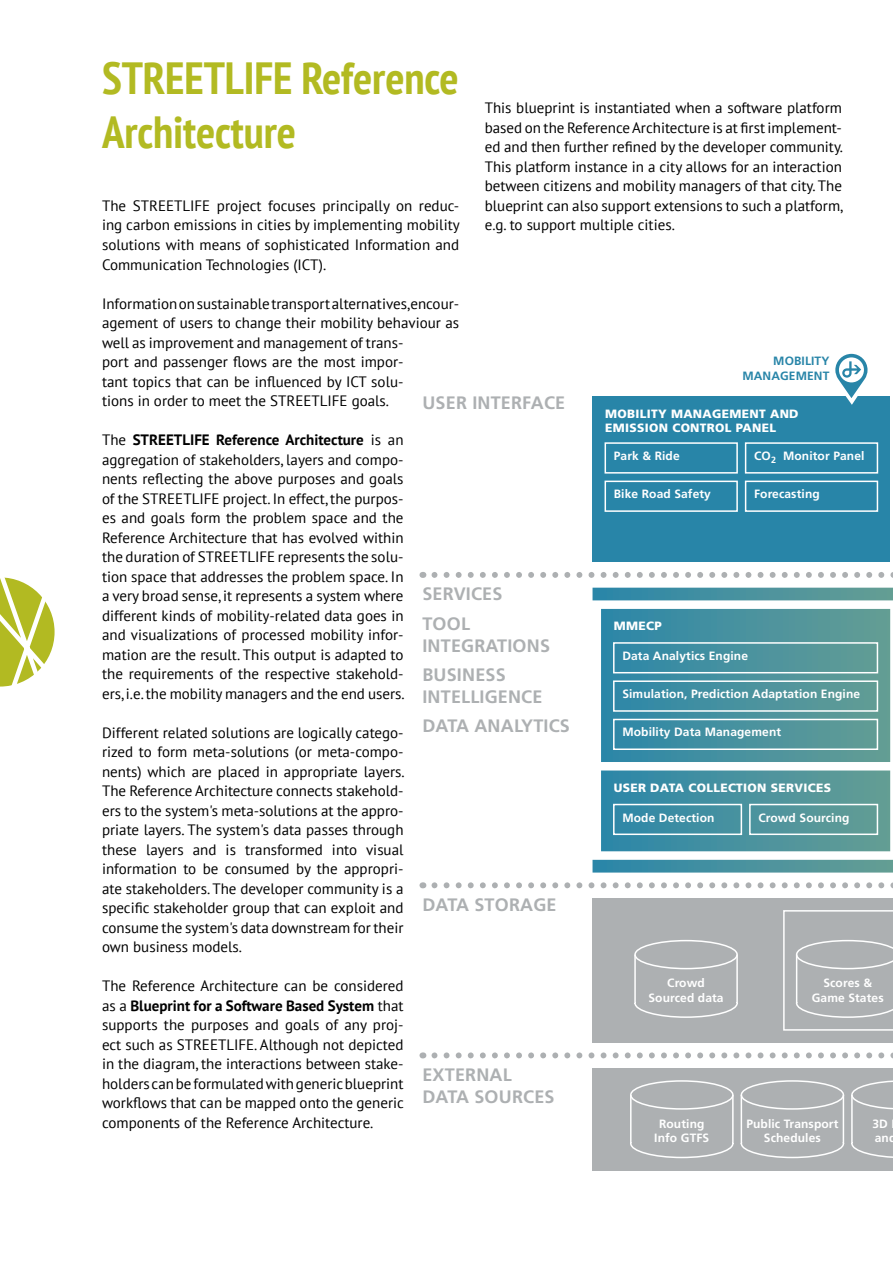
<style>
.page{position:relative;width:893px;height:1263px;background:#fff}
.page>*{position:absolute;margin:0;border:0;box-sizing:border-box;transform-origin:0 0}
.t1{font:700 condensed 45px/54px "PT Sans";letter-spacing:-.005em;color:#b2ba22}
.t2{font:700 18px/21.6px "Frutiger LT Com";letter-spacing:.01em;color:#adb0b2}
.t3{font:15px/19.5px "PT Sans";color:#000;text-align:justify}
.t4{font:700 12px/14.4px "Frutiger LT Com";letter-spacing:.01em;color:#fff;text-align:center}
.t5{font:900 12px/14.4px "Frutiger LT Com";letter-spacing:.025em;color:#fff}
.t6{font:700 12px/14.4px "Frutiger LT Com";letter-spacing:.01em;color:#2885a8;text-align:right}
.s1{font-weight:700}
</style>
<div class="page">
<svg style="left:0;top:577px;width:55px;height:110px"></svg>
<div style="left:592px;top:396px;width:298px;height:166px;background:#2885a8"></div>
<div style="left:592px;top:898px;width:301px;height:145px;background:#adb0b2"></div>
<div style="left:592px;top:1068px;width:301px;height:102px;background:#adb0b2"></div>
<svg style="left:592px;top:588px;width:301px;height:284px;background:#61a0ab"></svg>
<div style="left:604px;top:442px;width:134px;height:32px;border:2px solid #fff"></div>
<div style="left:745px;top:442px;width:133px;height:32px;border:2px solid #fff"></div>
<div style="left:604px;top:481px;width:134px;height:31px;border:2px solid #fff"></div>
<div style="left:745px;top:481px;width:133px;height:31px;border:2px solid #fff"></div>
<div style="left:613px;top:642px;width:265px;height:31px;border:2px solid #fff"></div>
<div style="left:613px;top:680px;width:265px;height:32px;border:2px solid #fff"></div>
<div style="left:613px;top:719px;width:265px;height:31px;border:2px solid #fff"></div>
<div style="left:613px;top:804px;width:129px;height:31px;border:2px solid #fff"></div>
<div style="left:749px;top:804px;width:129px;height:31px;border:2px solid #fff"></div>
<svg style="left:634px;top:957px;width:104px;height:61px"></svg>
<div style="left:634px;top:940px;width:104px;height:29px;border:2px solid #fff;border-radius:50%"></div>
<svg style="left:783px;top:910px;width:110px;height:121px"></svg>
<svg style="left:630px;top:1097px;width:104px;height:62px"></svg>
<div style="left:630px;top:1080px;width:104px;height:30px;border:2px solid #fff;border-radius:50%"></div>
<svg style="left:740px;top:1080px;width:153px;height:79px"></svg>
<div style="left:741px;top:1080px;width:103px;height:30px;border:2px solid #fff;border-radius:50%"></div>
<svg style="left:434px;top:572px;width:459px;height:6px"></svg>
<svg style="left:434px;top:882px;width:459px;height:6px"></svg>
<svg style="left:434px;top:1052px;width:459px;height:6px"></svg>
<svg style="left:835px;top:354px;width:33px;height:51px"></svg>
<h1 class="t1" style="left:102px;top:50px;width:358px">STREETLIFE Reference<br>Architecture</h1>
<p class="t3" style="left:485px;top:98px;width:360px">This blueprint is instantiated when a software platform based on the Reference Architecture is at first implement&shy;ed and then further refined by the developer community.<br>This platform instance in a city allows for an interaction between citizens and mobility managers of that city. The blueprint can also support extensions to such a platform, e.g. to support multiple cities.</p>
<p class="t3" style="left:102px;top:196px;width:359px">The STREETLIFE project focuses principally on reduc&shy;ing carbon emissions in cities by implementing mobility solutions with means of sophisticated Information and Communication Technologies (ICT).</p>
<p class="t3" style="left:102px;top:293px;width:359px;text-align:left">Information on sustainable transport alternatives,encour&shy;agement of users to change their mobility behaviour as well as improvement and management of trans-<br>port and passenger flows are the most impor-<br>tant topics that can be influenced by ICT solu-<br>tions in order to meet the STREETLIFE goals.</p>
<p class="t3" style="left:102px;top:430px;width:304px">The <span class="s1">STREETLIFE Reference Architecture</span> is an aggregation of stakeholders, layers and compo&shy;nents reflecting the above purposes and goals of the STREETLIFE project. In effect, the purpos&shy;es and goals form the problem space and the Reference Architecture that has evolved within the duration of STREETLIFE represents the solu&shy;tion space that addresses the problem space. In a very broad sense, it represents a system where different kinds of mobility-related data goes in and visualizations of processed mobility infor&shy;mation are the result. This output is adapted to the requirements of the respective stakehold&shy;ers, i.e. the mobility managers and the end users.</p>
<p class="t3" style="left:102px;top:722px;width:304px">Different related solutions are logically catego&shy;rized to form meta-solutions (or meta-compo&shy;nents) which are placed in appropriate layers.<br>The Reference Architecture connects stakehold&shy;ers to the system's meta-solutions at the appro&shy;priate layers. The system's data passes through these layers and is transformed into visual information to be consumed by the appropri&shy;ate stakeholders. The developer community is a specific stakeholder group that can exploit and consume the system's data downstream for their own business models.</p>
<p class="t3" style="left:102px;top:976px;width:303px">The Reference Architecture can be considered as a <span class="s1">Blueprint for a Software Based System</span> that supports the purposes and goals of any proj&shy;ect such as STREETLIFE. Although not depicted in the diagram, the interactions between stake&shy;holders can be formulated with generic blueprint workflows that can be mapped onto the generic components of the Reference Architecture.</p>
<p class="t6" style="left:742px;top:354px;width:89px">MOBILITY<br>MANAGEMENT</p>
<p class="t2" style="left:422px;top:392px;width:144px">USER INTERFACE</p>
<p class="t5" style="left:605px;top:406px;width:195px">MOBILITY MANAGEMENT AND<br>EMISSION CONTROL PANEL</p>
<p class="t4" style="left:614px;top:449px;width:67px">Park &amp; Ride</p>
<p class="t4" style="left:754px;top:449px;width:112px">CO<sub>2</sub> Monitor Panel</p>
<p class="t4" style="left:614px;top:487px;width:99px">Bike Road Safety</p>
<p class="t4" style="left:754px;top:487px;width:67px">Forecasting</p>
<p class="t2" style="left:422px;top:583px;width:81px">SERVICES</p>
<p class="t2" style="left:422px;top:613px;width:129px">TOOL<br>INTEGRATIONS</p>
<p class="t5" style="left:614px;top:619px;width:49px">MMECP</p>
<p class="t4" style="left:622px;top:649px;width:127px">Data Analytics Engine</p>
<p class="t4" style="left:622px;top:687px;width:239px">Simulation, Prediction Adaptation Engine</p>
<p class="t4" style="left:622px;top:725px;width:160px">Mobility Data Management</p>
<p class="t2" style="left:422px;top:664px;width:122px">BUSINESS<br>INTELLIGENCE</p>
<p class="t2" style="left:422px;top:715px;width:149px">DATA ANALYTICS</p>
<p class="t5" style="left:614px;top:780px;width:219px">USER DATA COLLECTION SERVICES</p>
<p class="t4" style="left:622px;top:810px;width:94px">Mode Detection</p>
<p class="t4" style="left:758px;top:810px;width:93px">Crowd Sourcing</p>
<p class="t2" style="left:422px;top:894px;width:136px">DATA STORAGE</p>
<p class="t4" style="left:648px;top:976px;width:77px">Crowd<br>Sourced data</p>
<p class="t4" style="left:812px;top:976px;width:73px">Scores &amp;<br>Game States</p>
<p class="t2" style="left:422px;top:1064px;width:134px">EXTERNAL<br>DATA SOURCES</p>
<p class="t4" style="left:654px;top:1116px;width:56px">Routing<br>Info GTFS</p>
<p class="t4" style="left:746px;top:1116px;width:94px">Public Transport<br>Schedules</p>
<p class="t4" style="left:872px;top:1116px;width:25px;text-align:left">3D and</p>
</div>
